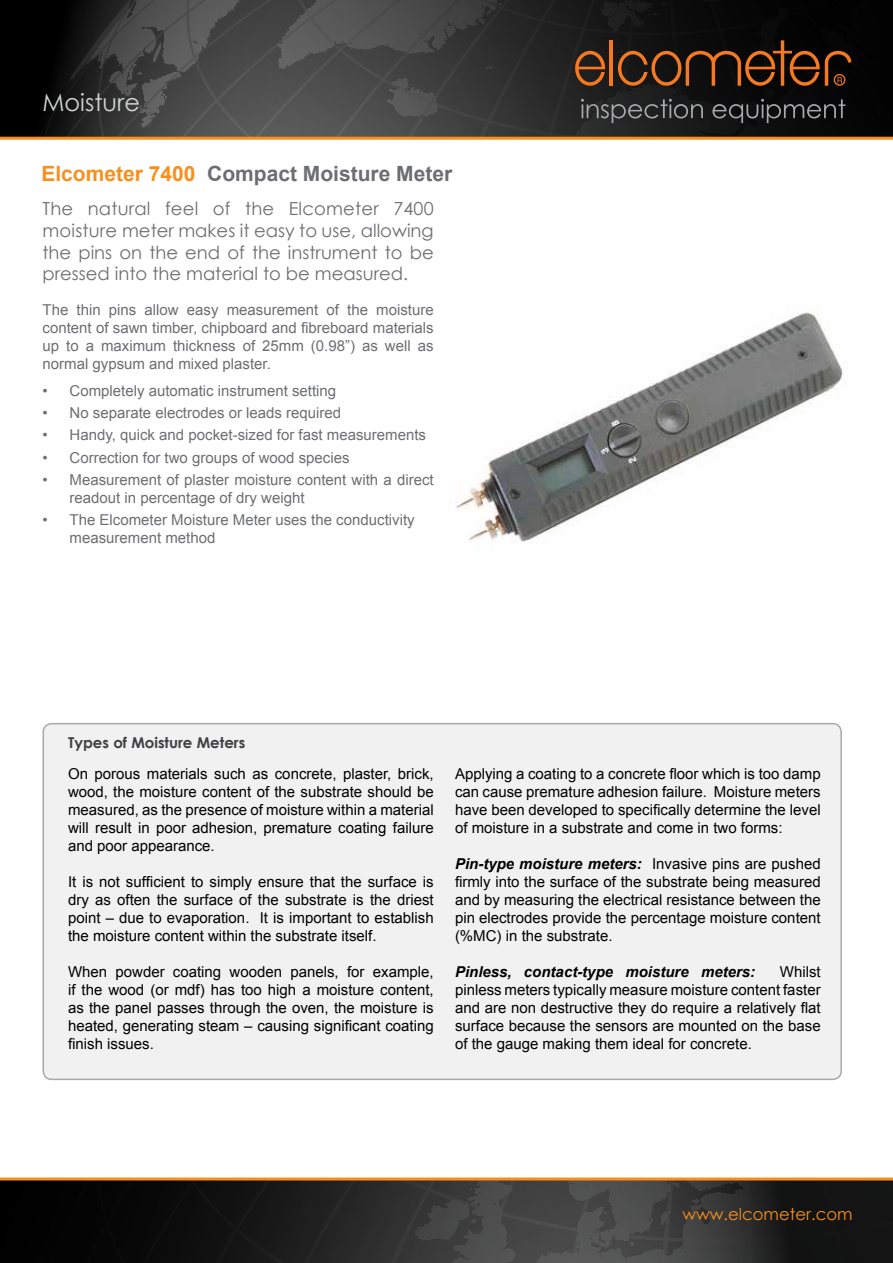
<style>
.page{position:relative;width:893px;height:1263px;background:#fff}
.page>*{position:absolute;margin:0;border:0;box-sizing:border-box;transform-origin:0 0}
.t1{font:24px "Century Gothic";color:#d1d3d4}
.t2{font:700 21px "Arial";color:#6d6e71}
.t3{font:18px/21.6px "Century Gothic";color:#6d6e71;text-align:justify}
.t4{font:16.5px "Century Gothic";color:#f78f1e}
.t5{font:15px/18px "Arial";color:#000;text-align:justify}
.t6{font:15px/18px "Arial";color:#6d6e71}
.t7{font:italic 700 15px "Arial";color:#000}
.t8{font:700 15px "Century Gothic";color:#414042}
.s1{color:#f78f1e}
.s2{font-weight:700;font-style:italic}
</style>
<div class="page">
<div style="left:0;top:0;width:893px;height:138px;background:#000"></div>
<svg style="left:34px;top:0;width:859px;height:137px;background:#373737"></svg>
<hr style="left:609px;top:40px;width:4px;height:46px;background:#f47920">
<svg style="left:575px;top:51px;width:30px;height:35px"></svg>
<svg style="left:618px;top:0;width:275px;height:86px"></svg>
<svg style="left:581px;top:99px;width:264px;height:24px"></svg>
<hr style="left:0;top:137px;width:893px;height:3px;background:#f78f1e">
<svg style="left:0;top:1180px;width:893px;height:83px;background:#272626"></svg>
<hr style="left:0;top:1177px;width:893px;height:3px;background:#f78f1e">
<img style="left:455px;top:311px;width:388px;height:232px">
<div style="left:43px;top:724px;width:798px;height:355px;background:#f1f1f2;border-radius:9px"></div>
<div style="left:43px;top:723px;width:799px;height:357px;border:2px solid #a7a9ac;border-radius:9px"></div>
<h1 class="t1" style="left:43px;top:86px;width:99px">Moisture</h1>
<h2 class="t2" style="left:41px;top:159px;width:412px"><span class="s1">Elcometer 7400</span> Compact Moisture Meter</h2>
<p class="t3" style="left:43px;top:198px;width:393px">The natural feel of the Elcometer 7400 moisture meter makes it easy to use, allowing the pins on the end of the instrument to be pressed into the material to be measured.</p>
<p class="t6" style="left:43px;top:301px;width:393px;text-align:justify">The thin pins allow easy measurement of the moisture content of sawn timber, chipboard and fibreboard materials up to a maximum thickness of 25mm (0.98”) as well as normal gypsum and mixed plaster.</p>
<p class="t6" style="left:43px;top:382px;width:295px">• Completely automatic instrument setting</p>
<p class="t6" style="left:43px;top:404px;width:300px">• No separate electrodes or leads required</p>
<p class="t6" style="left:43px;top:426px;width:385px">• Handy, quick and pocket-sized for fast measurements</p>
<p class="t6" style="left:43px;top:448px;width:309px">• Correction for two groups of wood species</p>
<p class="t6" style="left:70px;top:471px;width:366px;text-indent:-27px">• Measurement of plaster moisture content with a direct readout in percentage of dry weight</p>
<p class="t6" style="left:70px;top:511px;width:347px;text-indent:-27px">• The Elcometer Moisture Meter uses the conductivity measurement method</p>
<p class="t8" style="left:68px;top:731px;width:179px">Types of Moisture Meters</p>
<p class="t5" style="left:68px;top:764px;width:367px">On porous materials such as concrete, plaster, brick, wood, the moisture content of the substrate should be measured, as the presence of moisture within a material will result in poor adhesion, premature coating failure and poor appearance.</p>
<p class="t5" style="left:68px;top:872px;width:367px">It is not sufficient to simply ensure that the surface is dry as often the surface of the substrate is the driest point – due to evaporation. It is important to establish the moisture content within the substrate itself.</p>
<p class="t5" style="left:68px;top:962px;width:367px">When powder coating wooden panels, for example, if the wood (or mdf) has too high a moisture content, as the panel passes through the oven, the moisture is heated, generating steam – causing significant coating finish issues.</p>
<p class="t5" style="left:455px;top:764px;width:367px">Applying a coating to a concrete floor which is too damp can cause premature adhesion failure. Moisture meters have been developed to specifically determine the level of moisture in a substrate and come in two forms:</p>
<p class="t5" style="left:455px;top:854px;width:367px"><span class="s2">Pin-type moisture meters:</span> Invasive pins are pushed firmly into the surface of the substrate being measured and by measuring the electrical resistance between the pin electrodes provide the percentage moisture content (%MC) in the substrate.</p>
<p class="t7" style="left:455px;top:961px;width:302px">Pinless, contact-type moisture meters:</p>
<p class="t5" style="left:455px;top:962px;width:367px;text-indent:325px">Whilst pinless meters typically measure moisture content faster and are non destructive they do require a relatively flat surface because the sensors are mounted on the base of the gauge making them ideal for concrete.</p>
<p class="t4" style="left:682px;top:1202px;width:172px">www.elcometer.com</p>
</div>
